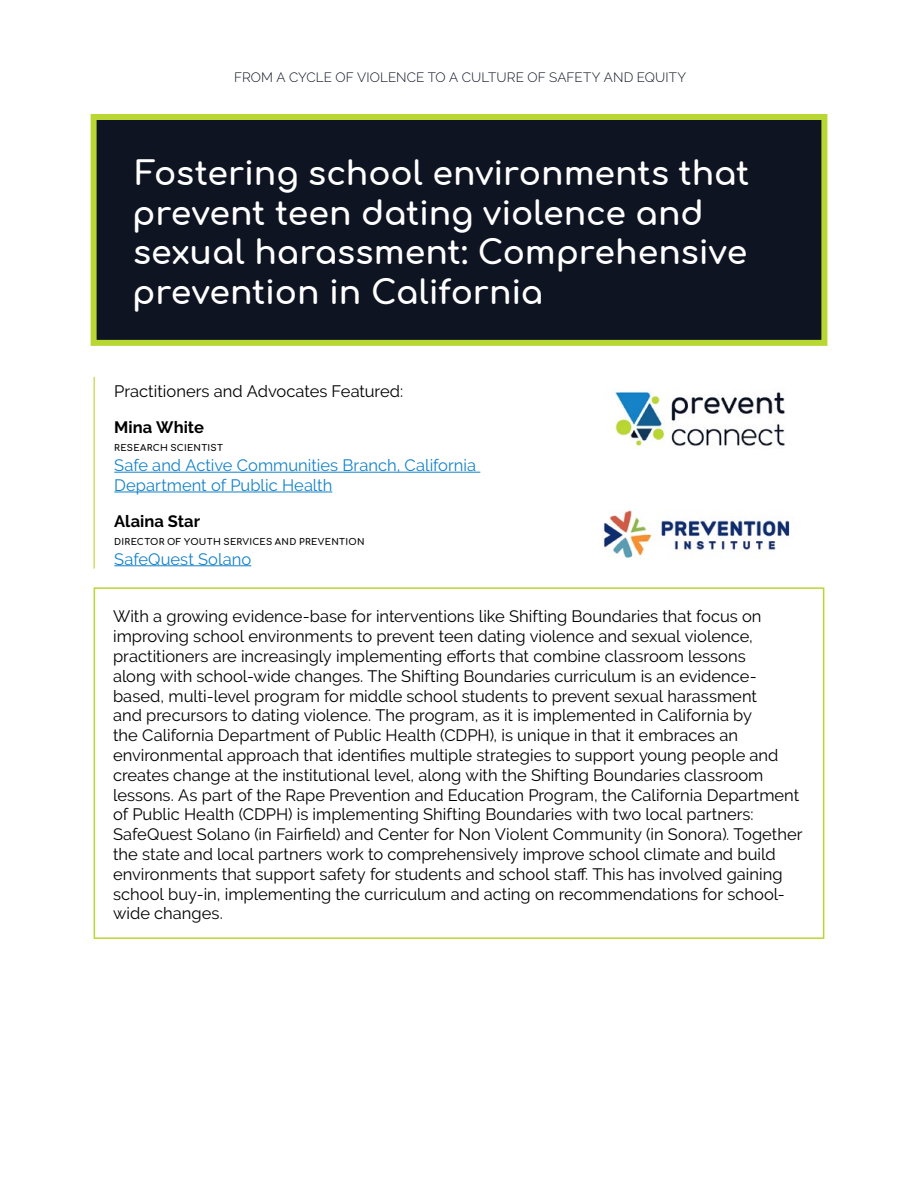
<style>
.page{position:relative;width:918px;height:1188px;background:#fff}
.page>*{position:absolute;margin:0;border:0;box-sizing:border-box;transform-origin:0 0}
.t1{font:700 33px/39.6px "Comfortaa";letter-spacing:-.005em;color:#fff}
.t2{font:16.5px/19.8px "Raleway";color:#000}
.t3{font:16.5px/19.8px "Raleway";color:#1482c8}
.t4{font:700 16.5px "Raleway";letter-spacing:.005em;color:#000}
.t5{font:300 13.5px "Raleway";letter-spacing:.005em;color:#0f1423}
.t6{font:700 9px "Comfortaa";letter-spacing:.03em;color:#000}
</style>
<div class="page">
<div style="left:94px;top:587px;width:730px;height:352px;border:2px solid #b9d732"></div>
<div style="left:94px;top:117px;width:730px;height:226px;background:#0f1423"></div>
<div style="left:91px;top:114px;width:736px;height:232px;border:6px solid #b9d732"></div>
<img style="left:603px;top:510px;width:187px;height:49px">
<img style="left:615px;top:391px;width:170px;height:58px">
<hr style="left:114px;top:472px;width:366px;height:1px;background:#1482c8">
<hr style="left:114px;top:492px;width:218px;height:1px;background:#1482c8">
<hr style="left:114px;top:565px;width:137px;height:1px;background:#1482c8">
<hr style="left:94px;top:377px;width:1px;height:192px;background:#b9d732">
<p class="t5" style="left:234px;top:69px;width:454px">FROM A CYCLE OF VIOLENCE TO A CULTURE OF SAFETY AND EQUITY</p>
<h1 class="t1" style="left:132px;top:150px;width:619px">Fostering school environments that prevent teen dating violence and sexual harassment: Comprehensive prevention in California</h1>
<p class="t2" style="left:114px;top:381px;width:290px">Practitioners and Advocates Featured:</p>
<p class="t4" style="left:114px;top:418px;width:91px">Mina White</p>
<p class="t6" style="left:114px;top:440px;width:110px">RESEARCH SCIENTIST</p>
<p class="t3" style="left:114px;top:455px;width:363px">Safe and Active Communities Branch, California<br>Department of Public Health</p>
<p class="t4" style="left:114px;top:512px;width:87px">Alaina Star</p>
<p class="t6" style="left:114px;top:533px;width:252px">DIRECTOR OF YOUTH SERVICES AND PREVENTION</p>
<p class="t3" style="left:114px;top:549px;width:139px">SafeQuest Solano</p>
<p class="t2" style="left:113px;top:607px;width:691px">With a growing evidence-base for interventions like Shifting Boundaries that focus on improving school environments to prevent teen dating violence and sexual violence, practitioners are increasingly implementing efforts that combine classroom lessons<br>along with school-wide changes. The Shifting Boundaries curriculum is an evidence&shy;based, multi-level program for middle school students to prevent sexual harassment<br>and precursors to dating violence. The program, as it is implemented in California by<br>the California Department of Public Health (CDPH), is unique in that it embraces an environmental approach that identifies multiple strategies to support young people and creates change at the institutional level, along with the Shifting Boundaries classroom lessons. As part of the Rape Prevention and Education Program, the California Department of Public Health (CDPH) is implementing Shifting Boundaries with two local partners:<br>SafeQuest Solano (in Fairfield) and Center for Non Violent Community (in Sonora). Together the state and local partners work to comprehensively improve school climate and build environments that support safety for students and school staff. This has involved gaining school buy-in, implementing the curriculum and acting on recommendations for school&shy;wide changes.</p>
</div>
